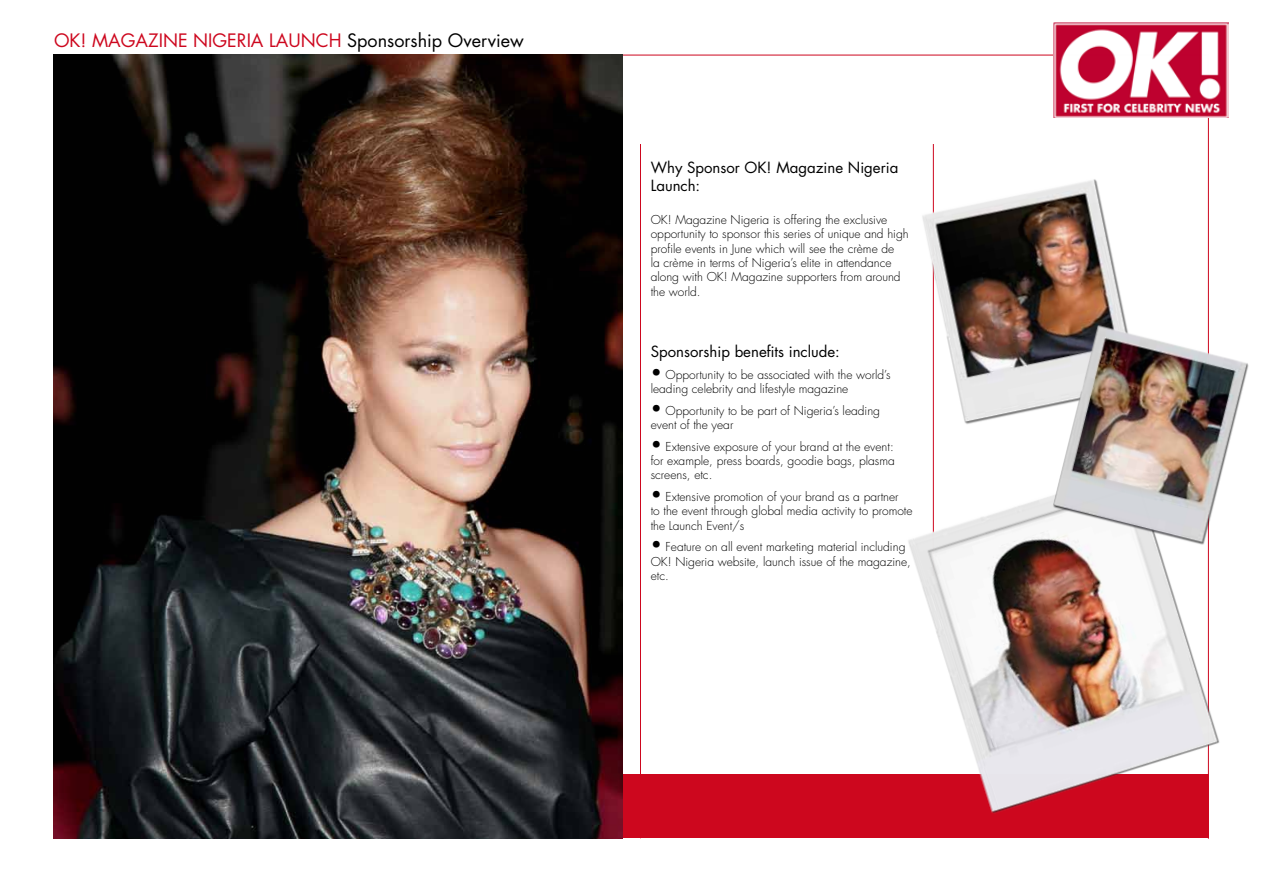
<style>
.page{position:relative;width:1263px;height:893px;background:#fff}
.page>*{position:absolute;margin:0;border:0;box-sizing:border-box;transform-origin:0 0}
.t1{font:18px "Futura";color:#cd071e}
.t2{font:15px/18px "Futura";color:#000}
.t3{font:300 12px/14.4px "Futura";color:#000}
.s1{color:#000}
.s2{font-size:18px}
</style>
<div class="page">
<hr style="left:623px;top:55px;width:586px;height:1px;background:#cd071e">
<div style="left:623px;top:774px;width:585px;height:64px;background:#cd071e"></div>
<hr style="left:640px;top:144px;width:1px;height:694px;background:#cd071e">
<hr style="left:933px;top:144px;width:1px;height:432px;background:#cd071e">
<img style="left:54px;top:54px;width:568px;height:785px">
<hr style="left:1208px;top:54px;width:1px;height:785px;background:#cd071e">
<img style="left:908px;top:453px;width:312px;height:360px">
<img style="left:922px;top:166px;width:200px;height:280px">
<img style="left:1004px;top:300px;width:245px;height:291px">
<img style="left:1053px;top:22px;width:176px;height:95px">
<h1 class="t1" style="left:54px;top:28px;width:471px">OK! MAGAZINE NIGERIA LAUNCH <span class="s1">Sponsorship Overview</span></h1>
<p class="t2" style="left:651px;top:159px;width:249px">Why Sponsor OK! Magazine Nigeria<br>Launch:</p>
<p class="t3" style="left:651px;top:212px;width:259px">OK! Magazine Nigeria is offering the exclusive opportunity to sponsor this series of unique and high profile events in June which will see the crème de<br>la crème in terms of Nigeria’s elite in attendance along with OK! Magazine supporters from around the world.</p>
<p class="t2" style="left:651px;top:342px;width:191px">Sponsorship benefits include:</p>
<p class="t3" style="left:651px;top:367px;width:241px"><span class="s2">•</span> Opportunity to be associated with the world’s leading celebrity and lifestyle magazine</p>
<p class="t3" style="left:651px;top:403px;width:231px"><span class="s2">•</span> Opportunity to be part of Nigeria’s leading event of the year</p>
<p class="t3" style="left:651px;top:439px;width:246px;text-align:justify"><span class="s2">•</span> Extensive exposure of your brand at the event: for example, press boards, goodie bags, plasma screens, etc.</p>
<p class="t3" style="left:651px;top:489px;width:263px"><span class="s2">•</span> Extensive promotion of your brand as a partner<br>to the event through global media activity to promote the Launch Event/s</p>
<p class="t3" style="left:651px;top:540px;width:262px"><span class="s2">•</span> Feature on all event marketing material including<br>OK! Nigeria website, launch issue of the magazine, etc.</p>
</div>
